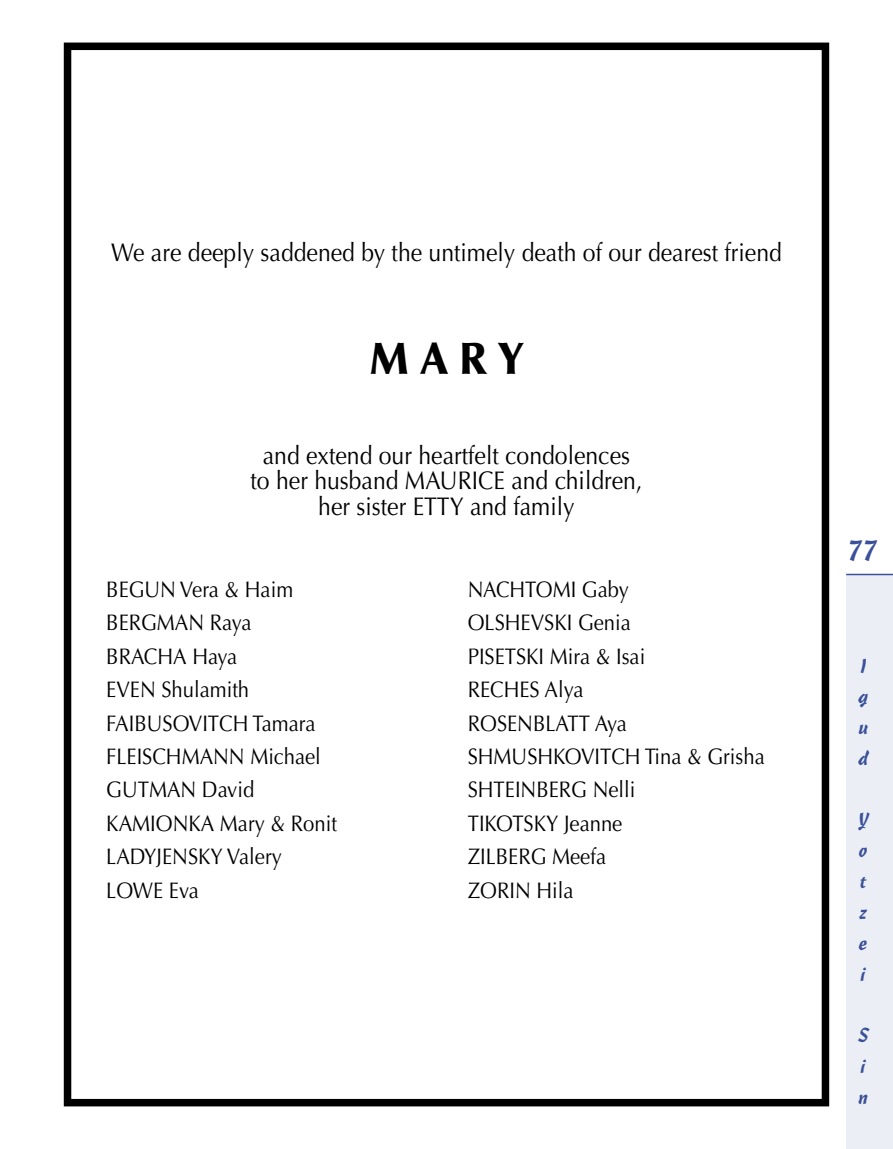
<style>
.page{position:relative;width:893px;height:1149px;background:#fff}
.page>*{position:absolute;margin:0;border:0;box-sizing:border-box;transform-origin:0 0}
.t1{font:900 45px "Optima";color:#000;scale:.95 1}
.t2{font:27px "Cascade Script";color:#3a519a}
.t3{font:25.5px/25.5px "Optima";color:#000;text-align:center;scale:.9 1}
.t4{font:22.5px "Optima";color:#000;scale:.9 1}
.t5{font:19.5px/30.8px "Cascade Script";color:#3a519a;text-align:justify}
</style>
<div class="page">
<div style="left:846px;top:574px;width:47px;height:574px;background:#ebeef5"></div>
<hr style="left:846px;top:573px;width:47px;height:2px;background:#3a519a">
<div style="left:64px;top:43px;width:765px;height:1063px;border:8px solid #000"></div>
<p class="t3" style="left:111px;top:240px;width:747px">We are deeply saddened by the untimely death of our dearest friend</p>
<h1 class="t1" style="left:369px;top:333px;width:165px">M A R Y</h1>
<p class="t3" style="left:251px;top:442px;width:437px">and extend our heartfelt condolences to her husband MAURICE and children, her sister ETTY and family</p>
<p class="t4" style="left:106px;top:576px;width:209px">BEGUN Vera &amp; Haim</p>
<p class="t4" style="left:468px;top:576px;width:180px">NACHTOMI Gaby</p>
<p class="t4" style="left:106px;top:609px;width:163px">BERGMAN Raya</p>
<p class="t4" style="left:468px;top:609px;width:183px">OLSHEVSKI Genia</p>
<p class="t4" style="left:106px;top:642px;width:147px">BRACHA Haya</p>
<p class="t4" style="left:468px;top:642px;width:199px">PISETSKI Mira &amp; Isai</p>
<p class="t4" style="left:106px;top:676px;width:160px">EVEN Shulamith</p>
<p class="t4" style="left:468px;top:676px;width:130px">RECHES Alya</p>
<p class="t4" style="left:106px;top:709px;width:234px">FAIBUSOVITCH Tamara</p>
<p class="t4" style="left:468px;top:709px;width:179px">ROSENBLATT Aya</p>
<p class="t4" style="left:106px;top:743px;width:240px">FLEISCHMANN Michael</p>
<p class="t4" style="left:468px;top:743px;width:332px">SHMUSHKOVITCH Tina &amp; Grisha</p>
<p class="t4" style="left:106px;top:776px;width:166px">GUTMAN David</p>
<p class="t4" style="left:468px;top:776px;width:188px">SHTEINBERG Nelli</p>
<p class="t4" style="left:106px;top:809px;width:258px">KAMIONKA Mary &amp; Ronit</p>
<p class="t4" style="left:468px;top:809px;width:173px">TIKOTSKY Jeanne</p>
<p class="t4" style="left:106px;top:843px;width:197px">LADYJENSKY Valery</p>
<p class="t4" style="left:468px;top:843px;width:155px">ZILBERG Meefa</p>
<p class="t4" style="left:106px;top:876px;width:104px">LOWE Eva</p>
<p class="t4" style="left:468px;top:876px;width:119px">ZORIN Hila</p>
<p class="t2" style="left:846px;top:534px;width:15px">77</p>
<p class="t5" style="left:858px;top:650px;width:11px">I g u d</p>
<p class="t5" style="left:858px;top:803px;width:12px">Y o t z e i</p>
<p class="t5" style="left:858px;top:1019px;width:11px">S i n</p>
</div>
